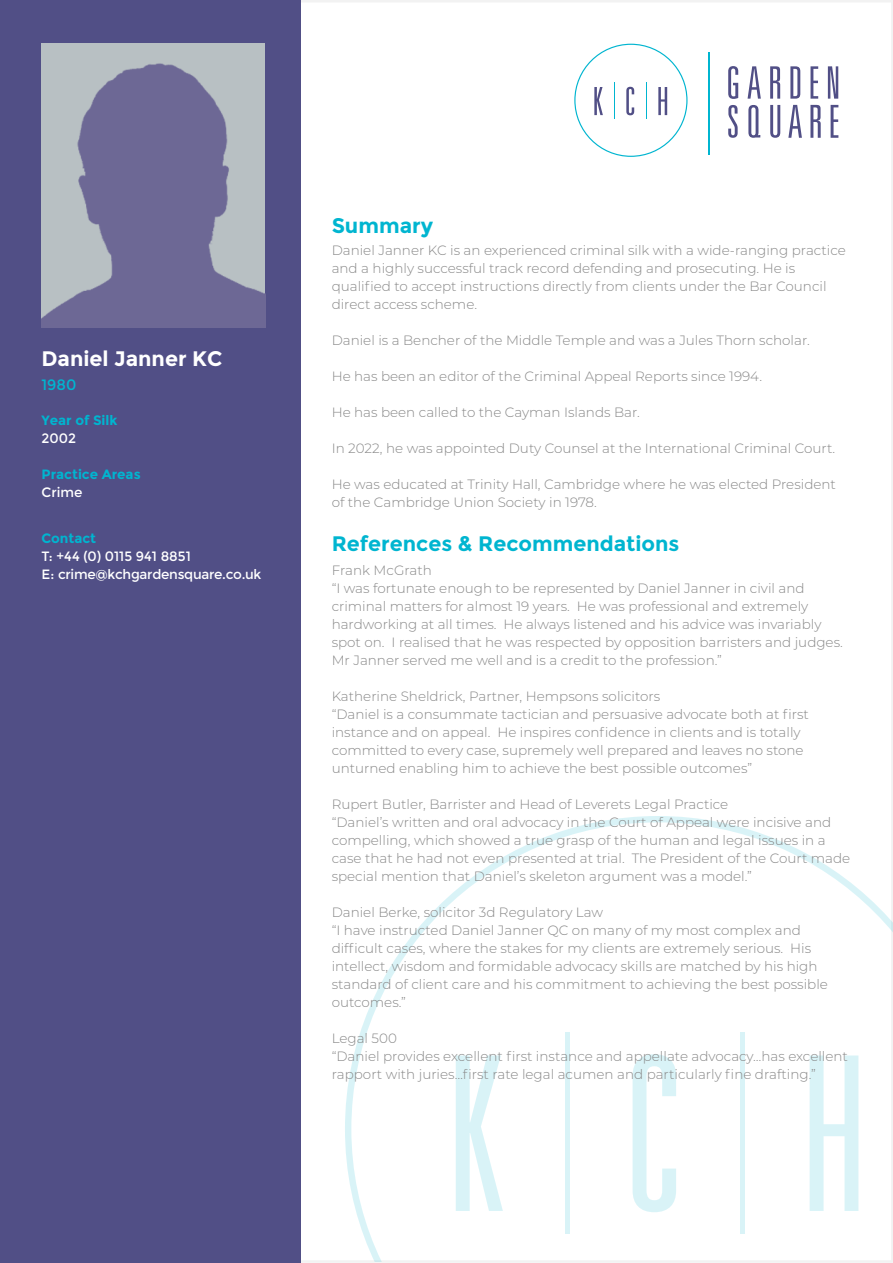
<style>
.page{position:relative;width:893px;height:1263px;background:#fff}
.page>*{position:absolute;margin:0;border:0;box-sizing:border-box;transform-origin:0 0}
.t1{font:700 21px "Montserrat";color:#00b5d0}
.t2{font:700 21px "Montserrat";color:#fff}
.t3{font:15px "Montserrat";color:#00b5d0}
.t4{font:300 13.5px/18px "Montserrat";color:#878787}
.t5{font:13.5px/18px "Montserrat";letter-spacing:-.02em;color:#fff}
.t6{font:700 13.5px "Montserrat";color:#00b5d0}
</style>
<div class="page">
<div style="left:0;top:0;width:893px;height:1263px;background:#fff;border:2px solid #f2f2f2"></div>
<div style="left:0;top:0;width:301px;height:1263px;background:#514f86"></div>
<svg style="left:345px;top:816px;width:547px;height:445px"></svg>
<hr style="left:740px;top:1032px;width:4px;height:201px;background:#d9f3f7">
<hr style="left:565px;top:1032px;width:4px;height:201px;background:#d9f3f7">
<svg style="left:728px;top:66px;width:110px;height:33px"></svg>
<hr style="left:708px;top:52px;width:1px;height:102px;background:#00b5d0">
<svg style="left:574px;top:44px;width:113px;height:113px"></svg>
<hr style="left:646px;top:83px;width:1px;height:36px;background:#00b5d0">
<hr style="left:614px;top:83px;width:1px;height:36px;background:#00b5d0">
<svg style="left:728px;top:105px;width:10px;height:33px"></svg>
<svg style="left:788px;top:105px;width:33px;height:33px"></svg>
<svg style="left:831px;top:105px;width:7px;height:33px"></svg>
<svg style="left:770px;top:105px;width:10px;height:33px"></svg>
<svg style="left:748px;top:105px;width:12px;height:33px"></svg>
<img style="left:42px;top:44px;width:223px;height:283px">
<h1 class="t2" style="left:42px;top:346px;width:182px">Daniel Janner KC</h1>
<p class="t3" style="left:42px;top:376px;width:36px">1980</p>
<p class="t6" style="left:42px;top:412px;width:77px">Year of Silk</p>
<p class="t5" style="left:42px;top:429px;width:36px">2002</p>
<p class="t6" style="left:42px;top:466px;width:101px">Practice Areas</p>
<p class="t5" style="left:42px;top:483px;width:43px">Crime</p>
<p class="t6" style="left:42px;top:530px;width:56px">Contact</p>
<p class="t5" style="left:42px;top:547px;width:221px">T: +44 (0) 0115 941 8851<br>E: crime@kchgardensquare.co.uk</p>
<h1 class="t1" style="left:332px;top:213px;width:103px">Summary</h1>
<p class="t4" style="left:332px;top:241px;width:516px">Daniel Janner KC is an experienced criminal silk with a wide-ranging practice and a highly successful track record defending and prosecuting. He is qualified to accept instructions directly from clients under the Bar Council direct access scheme.</p>
<p class="t4" style="left:332px;top:331px;width:480px">Daniel is a Bencher of the Middle Temple and was a Jules Thorn scholar.</p>
<p class="t4" style="left:332px;top:367px;width:432px">He has been an editor of the Criminal Appeal Reports since 1994.</p>
<p class="t4" style="left:332px;top:403px;width:310px">He has been called to the Cayman Islands Bar.</p>
<p class="t4" style="left:332px;top:439px;width:505px">In 2022, he was appointed Duty Counsel at the International Criminal Court.</p>
<p class="t4" style="left:332px;top:475px;width:506px">He was educated at Trinity Hall, Cambridge where he was elected President of the Cambridge Union Society in 1978.</p>
<h1 class="t1" style="left:332px;top:531px;width:349px">References &amp; Recommendations</h1>
<p class="t4" style="left:332px;top:560px;width:513px">Frank McGrath<br>“I was fortunate enough to be represented by Daniel Janner in civil and criminal matters for almost 19 years. He was professional and extremely hardworking at all times. He always listened and his advice was invariably spot on. I realised that he was respected by opposition barristers and judges.<br>Mr Janner served me well and is a credit to the profession.”</p>
<p class="t4" style="left:332px;top:686px;width:479px">Katherine Sheldrick, Partner, Hempsons solicitors<br>“Daniel is a consummate tactician and persuasive advocate both at first instance and on appeal. He inspires confidence in clients and is totally committed to every case, supremely well prepared and leaves no stone unturned enabling him to achieve the best possible outcomes”</p>
<p class="t4" style="left:332px;top:794px;width:520px">Rupert Butler, Barrister and Head of Leverets Legal Practice<br>“Daniel’s written and oral advocacy in the Court of Appeal were incisive and compelling, which showed a true grasp of the human and legal issues in a case that he had not even presented at trial. The President of the Court made special mention that Daniel’s skeleton argument was a model.”</p>
<p class="t4" style="left:332px;top:902px;width:498px">Daniel Berke, solicitor 3d Regulatory Law<br>“I have instructed Daniel Janner QC on many of my most complex and difficult cases, where the stakes for my clients are extremely serious. His intellect, wisdom and formidable advocacy skills are matched by his high standard of client care and his commitment to achieving the best possible outcomes.”</p>
<p class="t4" style="left:332px;top:1028px;width:518px">Legal 500<br>“Daniel provides excellent first instance and appellate advocacy…has excellent rapport with juries…first rate legal acumen and particularly fine drafting.”</p>
</div>
